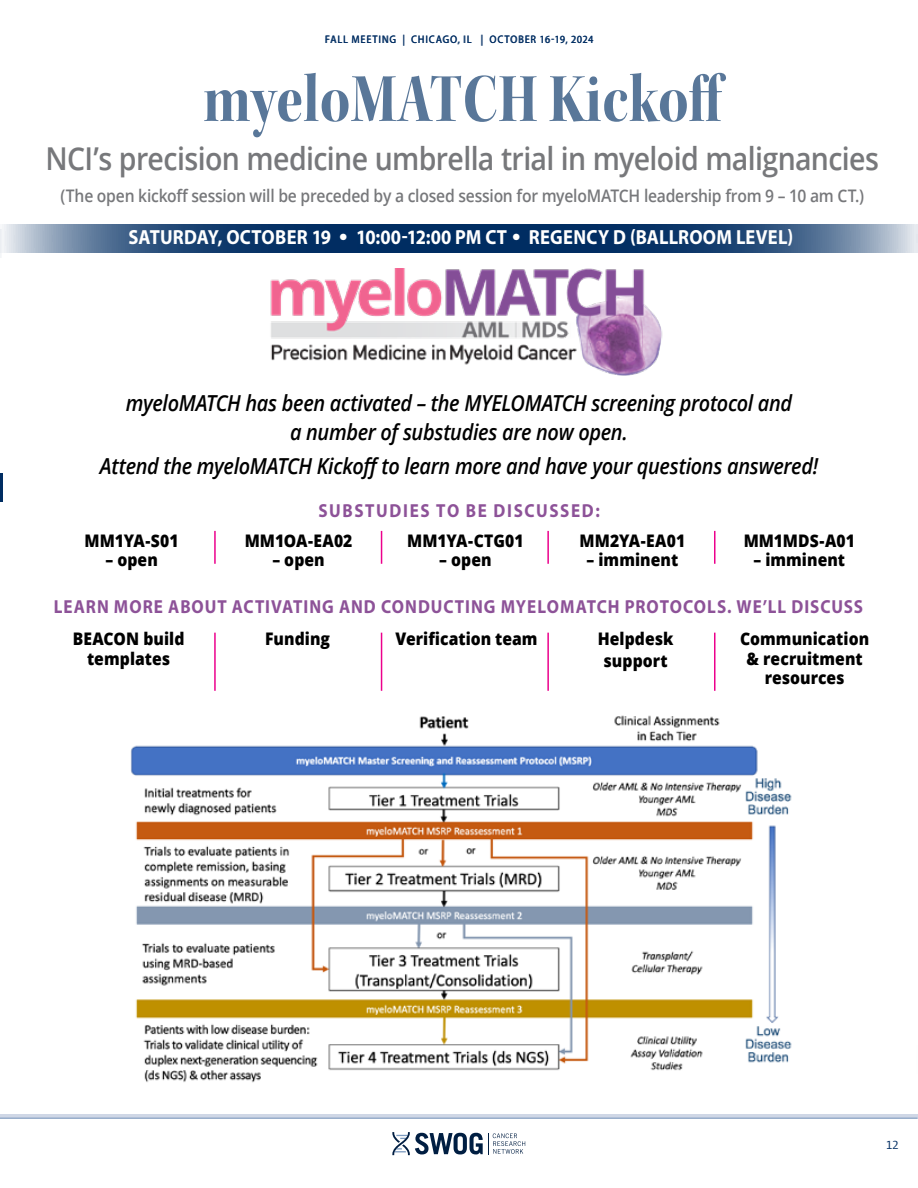
<style>
.page{position:relative;width:918px;height:1188px;background:#fff}
.page>*{position:absolute;margin:0;border:0;box-sizing:border-box;transform-origin:0 0}
.t1{font:71.1px "Kepler Std Bold Scn Disp";letter-spacing:.01em;color:#597799;scale:.93 1}
.t2{font:600 31.5px "Open Sans";letter-spacing:-.025em;color:#77787b;scale:.9 1}
.t3{font:italic 600 22.05px/28.5px "Open Sans";letter-spacing:-.02em;color:#000;text-align:center;scale:.9 1}
.t4{font:700 20.4px "Myriad Pro";letter-spacing:.01em;color:#fff;scale:.9 1}
.t5{font:700 18.9px "Myriad Pro";letter-spacing:.06em;color:#8d5298;scale:.9 1}
.t6{font:700 18.9px "Myriad Pro";letter-spacing:.095em;color:#8d5298;scale:.9 1}
.t7{font:800 17.4px/19.5px "Open Sans";letter-spacing:.005em;color:#000;text-align:center;scale:.9 1}
.t8{font:600 17.4px "Open Sans";letter-spacing:-.015em;color:#77787b;scale:.9 1}
.t9{font:12px "Lipa Agate High Nar";color:#002d62}
.t10{font:10.95px "Myriad Pro";letter-spacing:.1em;color:#002d62;scale:.9 1}
</style>
<div class="page">
<hr style="left:0;top:229px;width:2px;height:29px;background:#002d62">
<hr style="left:0;top:473px;width:2px;height:29px;background:#002d62">
<svg style="left:392px;top:1132px;width:133px;height:23px"></svg>
<svg style="left:0;top:1114px;width:918px;height:5px;background:#c7d1e2"></svg>
<hr style="left:0;top:1118px;width:917px;height:1px;background:#7c9abf">
<hr style="left:916px;top:1045px;width:2px;height:29px;background:#dae0eb">
<svg style="left:0;top:224px;width:916px;height:29px;background:#2e527e"></svg>
<img style="left:270px;top:269px;width:393px;height:107px">
<hr style="left:214px;top:531px;width:2px;height:33px;background:#ec008c">
<hr style="left:381px;top:531px;width:1px;height:33px;background:#ec008c">
<hr style="left:547px;top:531px;width:2px;height:33px;background:#ec008c">
<hr style="left:714px;top:531px;width:2px;height:33px;background:#ec008c">
<hr style="left:214px;top:633px;width:2px;height:58px;background:#ec008c">
<hr style="left:381px;top:633px;width:1px;height:58px;background:#ec008c">
<hr style="left:547px;top:633px;width:2px;height:58px;background:#ec008c">
<hr style="left:714px;top:633px;width:2px;height:58px;background:#ec008c">
<img style="left:130px;top:715px;width:662px;height:368px">
<hr style="left:916px;top:224px;width:2px;height:29px;background:#002d62">
<p class="t10" style="left:325px;top:33px;width:300px">FALL MEETING | CHICAGO, IL | OCTOBER 16-19, 2024</p>
<h1 class="t1" style="left:203px;top:59px;width:564px">myeloMATCH Kickoff</h1>
<h2 class="t2" style="left:45px;top:137px;width:928px">NCI’s precision medicine umbrella trial in myeloid malignancies</h2>
<p class="t8" style="left:61px;top:184px;width:894px">(The open kickoff session will be preceded by a closed session for myeloMATCH leadership from 9 – 10 am CT.)</p>
<p class="t4" style="left:129px;top:224px;width:740px">SATURDAY, OCTOBER 19 ● 10:00-12:00 PM CT ● REGENCY D (BALLROOM LEVEL)</p>
<p class="t3" style="left:126px;top:389px;width:742px">myeloMATCH has been activated – the MYELOMATCH screening protocol and a number of substudies are now open.</p>
<p class="t3" style="left:100px;top:452px;width:800px">Attend the myeloMATCH Kickoff to learn more and have your questions answered!</p>
<p class="t6" style="left:318px;top:499px;width:314px">SUBSTUDIES TO BE DISCUSSED:</p>
<p class="t7" style="left:407px;top:530px;width:131px">MM1YA-CTG01</p>
<p class="t7" style="left:439px;top:549px;width:60px">– open</p>
<p class="t7" style="left:580px;top:530px;width:119px">MM2YA-EA01</p>
<p class="t7" style="left:587px;top:549px;width:103px">– imminent</p>
<p class="t7" style="left:85px;top:530px;width:106px">MM1YA-S01</p>
<p class="t7" style="left:105px;top:549px;width:60px">– open</p>
<p class="t7" style="left:245px;top:530px;width:121px">MM1OA-EA02</p>
<p class="t7" style="left:272px;top:549px;width:60px">– open</p>
<p class="t7" style="left:744px;top:530px;width:125px">MM1MDS-A01</p>
<p class="t7" style="left:753px;top:549px;width:103px">– imminent</p>
<p class="t5" style="left:54px;top:594px;width:901px">LEARN MORE ABOUT ACTIVATING AND CONDUCTING MYELOMATCH PROTOCOLS. WE’LL DISCUSS</p>
<p class="t7" style="left:73px;top:628px;width:126px">BEACON build templates</p>
<p class="t7" style="left:265px;top:628px;width:74px">Funding</p>
<p class="t7" style="left:396px;top:628px;width:159px">Verification team</p>
<p class="t7" style="left:598px;top:627px;width:86px;line-height:21.6px">Helpdesk support</p>
<p class="t7" style="left:740px;top:628px;width:145px">Communication &amp; recruitment resources</p>
<p class="t9" style="left:887px;top:1138px;width:13px">12</p>
</div>
